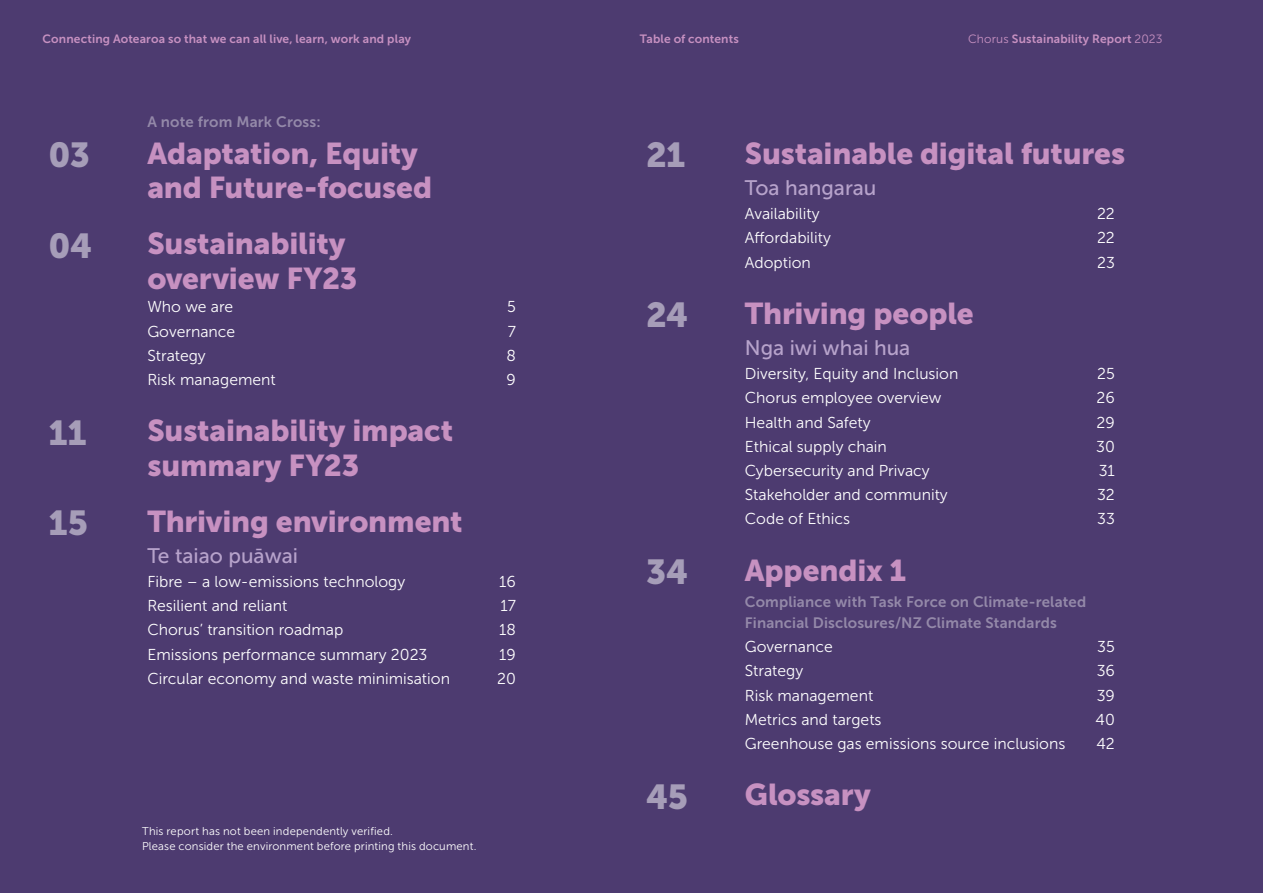
<style>
.page{position:relative;width:1263px;height:893px;background:#4d3b70}
.page>*{position:absolute;margin:0;border:0;box-sizing:border-box;transform-origin:0 0}
.t1{font:34.5px "Museo Sans 900";letter-spacing:-.01em;color:#a69db8}
.t2{font:30px/34.5px "Museo Sans 900";letter-spacing:-.005em;color:#c791c1}
.t3{font:21px "Museo Sans 500";color:#b7a3cb}
.t4{font:15.75px "Museo Sans 300";color:#fff}
.t5{font:15px/21px "Museo Sans 700";letter-spacing:.01em;color:#9489a9}
.t6{font:12px "Museo Sans 700";letter-spacing:.01em;color:#c791c1}
.t7{font:11.25px/15px "Museo Sans 300";letter-spacing:.015em;color:#fff}
.s1{font-family:"Museo Sans 300"}
</style>
<div class="page">
<p class="t6" style="left:43px;top:32px;width:370px">Connecting Aotearoa so that we can all live, learn, work and play</p>
<p class="t6" style="left:640px;top:32px;width:100px">Table of contents</p>
<p class="t6" style="left:968px;top:32px;width:196px"><span class="s1">Chorus</span> Sustainability Report <span class="s1">2023</span></p>
<p class="t5" style="left:147px;top:111px;width:175px">A note from Mark Cross:</p>
<h1 class="t1" style="left:49px;top:136px;width:43px">03</h1>
<h2 class="t2" style="left:147px;top:136px;width:286px">Adaptation, Equity and Future-focused</h2>
<h1 class="t1" style="left:49px;top:226px;width:46px">04</h1>
<h2 class="t2" style="left:147px;top:226px;width:212px">Sustainability overview FY23</h2>
<p class="t4" style="left:147px;top:299px;width:87px">Who we are</p>
<p class="t4" style="left:507px;top:299px;width:10px">5</p>
<p class="t4" style="left:147px;top:323px;width:89px">Governance</p>
<p class="t4" style="left:508px;top:323px;width:10px">7</p>
<p class="t4" style="left:147px;top:347px;width:60px">Strategy</p>
<p class="t4" style="left:506px;top:347px;width:11px">8</p>
<p class="t4" style="left:147px;top:371px;width:130px">Risk management</p>
<p class="t4" style="left:506px;top:371px;width:11px">9</p>
<h1 class="t1" style="left:49px;top:413px;width:39px">11</h1>
<h2 class="t2" style="left:147px;top:413px;width:307px">Sustainability impact summary FY23</h2>
<h1 class="t1" style="left:49px;top:503px;width:41px">15</h1>
<h2 class="t2" style="left:147px;top:504px;width:317px">Thriving environment</h2>
<h3 class="t3" style="left:147px;top:544px;width:152px">Te taiao puāwai</h3>
<p class="t4" style="left:147px;top:573px;width:259px">Fibre – a low-emissions technology</p>
<p class="t4" style="left:499px;top:573px;width:18px">16</p>
<p class="t4" style="left:147px;top:597px;width:141px">Resilient and reliant</p>
<p class="t4" style="left:500px;top:597px;width:17px">17</p>
<p class="t4" style="left:147px;top:621px;width:197px">Chorus’ transition roadmap</p>
<p class="t4" style="left:499px;top:621px;width:18px">18</p>
<p class="t4" style="left:147px;top:646px;width:282px">Emissions performance summary 2023</p>
<p class="t4" style="left:499px;top:646px;width:18px">19</p>
<p class="t4" style="left:147px;top:670px;width:304px">Circular economy and waste minimisation</p>
<p class="t4" style="left:497px;top:670px;width:20px">20</p>
<p class="t7" style="left:142px;top:823px;width:336px">This report has not been independently verified.<br>Please consider the environment before printing this document.</p>
<h1 class="t1" style="left:646px;top:136px;width:41px">21</h1>
<h2 class="t2" style="left:745px;top:136px;width:382px">Sustainable digital futures</h2>
<h3 class="t3" style="left:745px;top:176px;width:133px">Toa hangarau</h3>
<p class="t4" style="left:745px;top:205px;width:76px">Availability</p>
<p class="t4" style="left:1097px;top:205px;width:19px">22</p>
<p class="t4" style="left:745px;top:229px;width:88px">Affordability</p>
<p class="t4" style="left:1097px;top:229px;width:19px">22</p>
<p class="t4" style="left:745px;top:254px;width:68px">Adoption</p>
<p class="t4" style="left:1097px;top:254px;width:19px">23</p>
<h1 class="t1" style="left:646px;top:295px;width:44px">24</h1>
<h2 class="t2" style="left:745px;top:296px;width:230px">Thriving people</h2>
<h3 class="t3" style="left:745px;top:336px;width:167px">Nga iwi whai hua</h3>
<p class="t4" style="left:745px;top:365px;width:215px">Diversity, Equity and Inclusion</p>
<p class="t4" style="left:1097px;top:365px;width:19px">25</p>
<p class="t4" style="left:745px;top:389px;width:198px">Chorus employee overview</p>
<p class="t4" style="left:1096px;top:389px;width:20px">26</p>
<p class="t4" style="left:745px;top:414px;width:127px">Health and Safety</p>
<p class="t4" style="left:1096px;top:414px;width:20px">29</p>
<p class="t4" style="left:745px;top:438px;width:144px">Ethical supply chain</p>
<p class="t4" style="left:1096px;top:438px;width:20px">30</p>
<p class="t4" style="left:745px;top:462px;width:186px">Cybersecurity and Privacy</p>
<p class="t4" style="left:1099px;top:462px;width:18px">31</p>
<p class="t4" style="left:745px;top:486px;width:204px">Stakeholder and community</p>
<p class="t4" style="left:1097px;top:486px;width:19px">32</p>
<p class="t4" style="left:745px;top:511px;width:107px">Code of Ethics</p>
<p class="t4" style="left:1097px;top:511px;width:19px">33</p>
<h1 class="t1" style="left:646px;top:552px;width:44px">34</h1>
<h2 class="t2" style="left:745px;top:553px;width:163px">Appendix 1</h2>
<p class="t5" style="left:745px;top:592px;width:343px">Compliance with Task Force on Climate-related<br>Financial Disclosures/NZ Climate Standards</p>
<p class="t4" style="left:745px;top:638px;width:89px">Governance</p>
<p class="t4" style="left:1097px;top:638px;width:19px">35</p>
<p class="t4" style="left:745px;top:662px;width:60px">Strategy</p>
<p class="t4" style="left:1097px;top:662px;width:20px">36</p>
<p class="t4" style="left:745px;top:687px;width:130px">Risk management</p>
<p class="t4" style="left:1097px;top:687px;width:20px">39</p>
<p class="t4" style="left:745px;top:711px;width:138px">Metrics and targets</p>
<p class="t4" style="left:1096px;top:711px;width:21px">40</p>
<p class="t4" style="left:745px;top:735px;width:322px">Greenhouse gas emissions source inclusions</p>
<p class="t4" style="left:1096px;top:735px;width:20px">42</p>
<h1 class="t1" style="left:646px;top:777px;width:43px">45</h1>
<h2 class="t2" style="left:745px;top:777px;width:128px">Glossary</h2>
</div>
